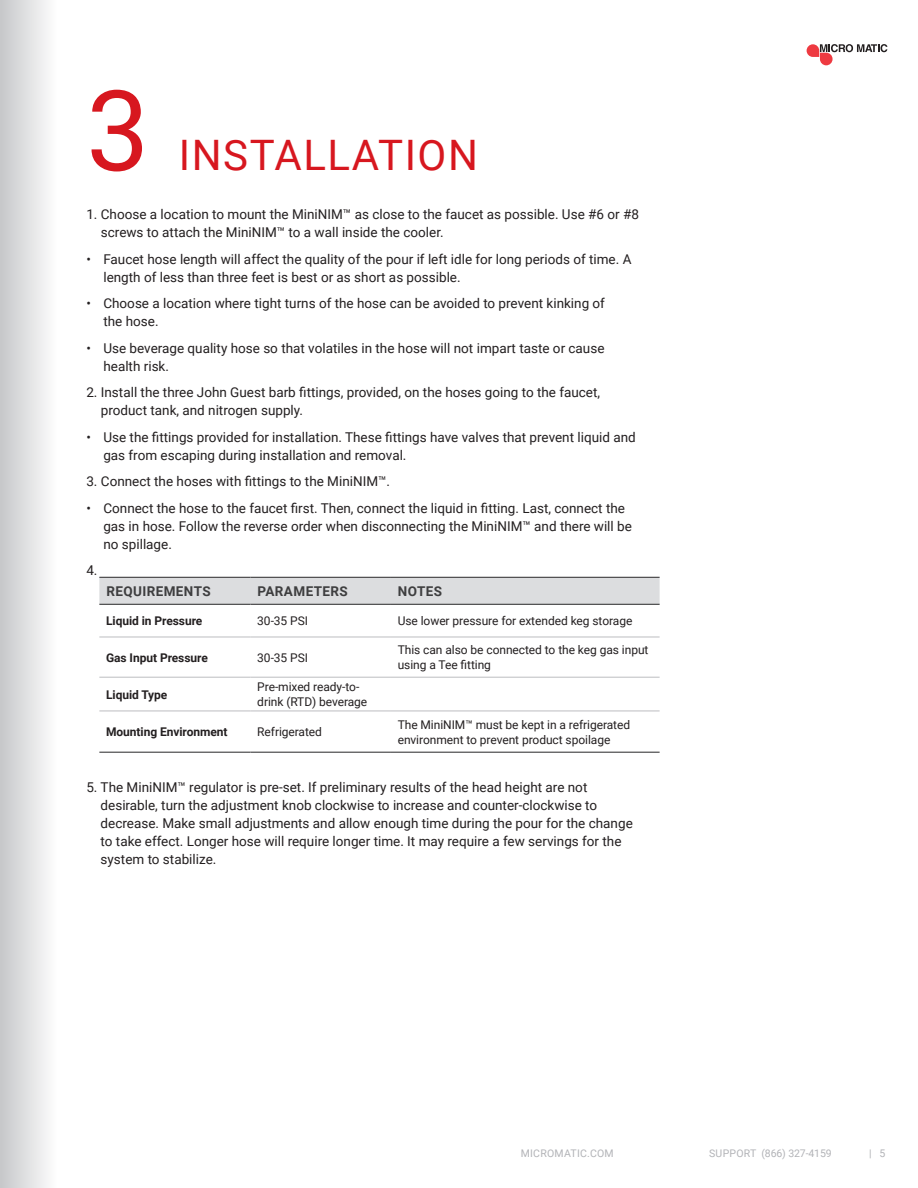
<style>
.page{position:relative;width:918px;height:1188px;background:#fff}
.page>*{position:absolute;margin:0;border:0;box-sizing:border-box;transform-origin:0 0}
.Headline__28_33pt{font:112.05px "Roboto";color:#d7171f}
.Headline__28_33pt-2{font:42px "Roboto";letter-spacing:.035em;color:#d7171f}
.Third_Heading{font:13.5px/18px "Roboto";color:#231f20}
.Table_Header{font:700 13.5px "Roboto";letter-spacing:.03em;color:#3e3e3f}
.Bullets{font:13.5px "Roboto";color:#231f20}
.Table_Copy{font:12px/15px "Roboto";letter-spacing:-.005em;color:#231f20}
.Table_Copy-2{font:700 12px "Roboto";letter-spacing:-.005em;color:#231f20}
.t1{font:10.5px "Roboto";letter-spacing:-.01em;color:#b2b3b7}
.t2{font:10.5px "Roboto";letter-spacing:.025em;color:#b2b3b7}
</style>
<div class="page">
<svg style="left:807px;top:44px;width:80px;height:21px"></svg>
<div style="left:99px;top:578px;width:561px;height:26px;background:#dcdddf"></div>
<hr style="left:99px;top:637px;width:152px;height:1px;background:#bcbdc0">
<hr style="left:251px;top:637px;width:140px;height:1px;background:#bcbdc0">
<hr style="left:391px;top:637px;width:269px;height:1px;background:#bcbdc0">
<hr style="left:99px;top:677px;width:152px;height:1px;background:#bcbdc0">
<hr style="left:251px;top:677px;width:140px;height:1px;background:#bcbdc0">
<hr style="left:391px;top:677px;width:269px;height:1px;background:#bcbdc0">
<hr style="left:99px;top:577px;width:152px;height:1px;background:#3e3e3f">
<hr style="left:251px;top:577px;width:140px;height:1px;background:#3e3e3f">
<hr style="left:391px;top:577px;width:269px;height:1px;background:#3e3e3f">
<hr style="left:99px;top:604px;width:152px;height:1px;background:#3e3e3f">
<hr style="left:251px;top:604px;width:140px;height:1px;background:#3e3e3f">
<hr style="left:391px;top:604px;width:269px;height:1px;background:#3e3e3f">
<hr style="left:99px;top:711px;width:152px;height:1px;background:#bcbdc0">
<hr style="left:251px;top:711px;width:140px;height:1px;background:#bcbdc0">
<hr style="left:391px;top:711px;width:269px;height:1px;background:#bcbdc0">
<hr style="left:99px;top:752px;width:152px;height:1px;background:#3e3e3f">
<hr style="left:251px;top:752px;width:140px;height:1px;background:#3e3e3f">
<hr style="left:391px;top:752px;width:269px;height:1px;background:#3e3e3f">
<div style="left:0;top:0;width:56px;height:1188px;background:linear-gradient(to right,#c6c7c9,#fcfcfc)"></div>
<p class="Headline__28_33pt" style="left:86px;top:52px;width:64px">3</p>
<p class="Headline__28_33pt-2" style="left:179px;top:126px;width:300px">INSTALLATION</p>
<p class="Third_Heading" style="left:101px;top:205px;width:540px;text-indent:-14px">1. Choose a location to mount the MiniNIM™ as close to the faucet as possible. Use #6 or #8 screws to attach the MiniNIM™ to a wall inside the cooler.</p>
<p class="Third_Heading" style="left:103px;top:250px;width:530px;text-indent:-17px">• Faucet hose length will affect the quality of the pour if left idle for long periods of time. A length of less than three feet is best or as short as possible.</p>
<p class="Third_Heading" style="left:103px;top:294px;width:503px;text-indent:-17px">• Choose a location where tight turns of the hose can be avoided to prevent kinking of the hose.</p>
<p class="Third_Heading" style="left:103px;top:339px;width:503px;text-indent:-17px">• Use beverage quality hose so that volatiles in the hose will not impart taste or cause health risk.</p>
<p class="Third_Heading" style="left:101px;top:383px;width:501px;text-indent:-14px">2. Install the three John Guest barb fittings, provided, on the hoses going to the faucet, product tank, and nitrogen supply.</p>
<p class="Third_Heading" style="left:103px;top:428px;width:534px;text-indent:-17px">• Use the fittings provided for installation. These fittings have valves that prevent liquid and gas from escaping during installation and removal.</p>
<p class="Third_Heading" style="left:86px;top:472px;width:305px">3. Connect the hoses with fittings to the MiniNIM™.</p>
<p class="Third_Heading" style="left:103px;top:499px;width:530px;text-indent:-17px">• Connect the hose to the faucet first. Then, connect the liquid in fitting. Last, connect the gas in hose. Follow the reverse order when disconnecting the MiniNIM™ and there will be no spillage.</p>
<p class="Bullets" style="left:86px;top:561px;width:13px">4.</p>
<p class="Table_Header" style="left:106px;top:582px;width:106px">REQUIREMENTS</p>
<p class="Table_Header" style="left:258px;top:582px;width:92px">PARAMETERS</p>
<p class="Table_Header" style="left:398px;top:582px;width:46px">NOTES</p>
<p class="Table_Copy-2" style="left:106px;top:612px;width:98px">Liquid in Pressure</p>
<p class="Table_Copy" style="left:257px;top:613px;width:52px">30-35 PSI</p>
<p class="Table_Copy" style="left:398px;top:613px;width:236px">Use lower pressure for extended keg storage</p>
<p class="Table_Copy-2" style="left:106px;top:649px;width:103px">Gas Input Pressure</p>
<p class="Table_Copy" style="left:257px;top:649px;width:52px">30-35 PSI</p>
<p class="Table_Copy" style="left:398px;top:642px;width:252px">This can also be connected to the keg gas input using a Tee fitting</p>
<p class="Table_Copy-2" style="left:106px;top:686px;width:63px">Liquid Type</p>
<p class="Table_Copy" style="left:257px;top:679px;width:112px">Pre-mixed ready-to&shy;drink (RTD) beverage</p>
<p class="Table_Copy-2" style="left:106px;top:723px;width:123px">Mounting Environment</p>
<p class="Table_Copy" style="left:257px;top:724px;width:66px">Refrigerated</p>
<p class="Table_Copy" style="left:398px;top:716px;width:234px">The MiniNIM™ must be kept in a refrigerated environment to prevent product spoilage</p>
<p class="Third_Heading" style="left:101px;top:778px;width:534px;text-indent:-14px">5. The MiniNIM™ regulator is pre-set. If preliminary results of the head height are not desirable, turn the adjustment knob clockwise to increase and counter-clockwise to decrease. Make small adjustments and allow enough time during the pour for the change to take effect. Longer hose will require longer time. It may require a few servings for the system to stabilize.</p>
<p class="t2" style="left:521px;top:1146px;width:94px">MICROMATIC.COM</p>
<p class="t1" style="left:709px;top:1146px;width:124px">SUPPORT (866) 327-4159</p>
<p class="t2" style="left:869px;top:1146px;width:18px">| 5</p>
</div>
